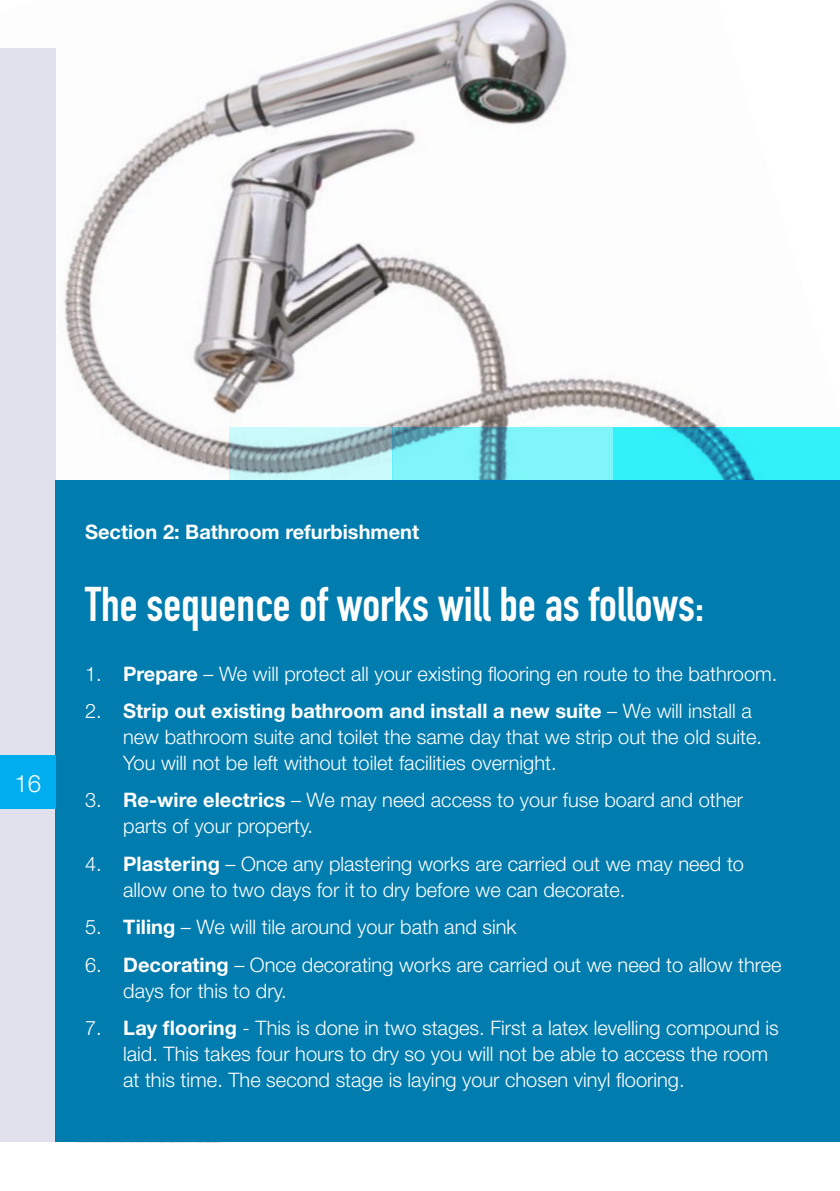
<style>
.page{position:relative;width:840px;height:1191px;background:#fff}
.page>*{position:absolute;margin:0;border:0;box-sizing:border-box;transform-origin:0 0}
.t1{font:48px "DIN Engschrift";color:#fff}
.t2{font:300 24px "Helvetica Neue";color:#fff}
.t3{font:300 20px/26px "Helvetica Neue";color:#fff}
.t4{font:700 20px "Helvetica Neue CE";color:#fff}
.s1{font-family:"Helvetica Neue CE";font-weight:700}
.s2{font-family:"Helvetica Neue";font-weight:300}
</style>
<div class="page">
<img style="left:0;top:0;width:718px;height:471px">
<div style="left:0;top:49px;width:56px;height:1093px;background:#e1e0ed"></div>
<div style="left:56px;top:480px;width:783px;height:662px;background:#007cae"></div>
<div style="left:0;top:755px;width:56px;height:54px;background:#00aeef"></div>
<svg style="left:613px;top:427px;width:226px;height:53px;background:#2ee0ec"></svg>
<svg style="left:392px;top:427px;width:221px;height:53px;background:#76e2ea"></svg>
<svg style="left:229px;top:427px;width:163px;height:53px;background:#a7c9ce"></svg>
<p class="t2" style="left:15px;top:768px;width:28px">16</p>
<p class="t4" style="left:85px;top:519px;width:335px">Section 2: Bathroom refurbishment</p>
<h1 class="t1" style="left:85px;top:575px;width:620px">The sequence of works will be as follows:</h1>
<p class="t3" style="left:85px;top:660px;width:693px">1. <span class="s1">Prepare</span> – We will protect all your existing flooring en route to the bathroom.</p>
<p class="t4" style="left:85px;top:698px;width:668px"><span class="s2">2.</span> Strip out existing bathroom and install a new suite <span class="s2">– We will install a</span></p>
<p class="t3" style="left:123px;top:723px;width:640px">new bathroom suite and toilet the same day that we strip out the old suite.<br>You will not be left without toilet facilities overnight.</p>
<p class="t3" style="left:123px;top:787px;width:621px;text-indent:-38px">3. <span class="s1">Re-wire electrics</span> – We may need access to your fuse board and other parts of your property.</p>
<p class="t3" style="left:123px;top:850px;width:622px;text-indent:-38px">4. <span class="s1">Plastering</span> – Once any plastering works are carried out we may need to allow one to two days for it to dry before we can decorate.</p>
<p class="t3" style="left:85px;top:913px;width:433px">5. <span class="s1">Tiling</span> – We will tile around your bath and sink</p>
<p class="t3" style="left:123px;top:951px;width:659px;text-indent:-38px">6. <span class="s1">Decorating</span> – Once decorating works are carried out we need to allow three days for this to dry.</p>
<p class="t3" style="left:123px;top:1014px;width:656px;text-indent:-38px">7. <span class="s1">Lay flooring</span> - This is done in two stages. First a latex levelling compound is laid. This takes four hours to dry so you will not be able to access the room at this time. The second stage is laying your chosen vinyl flooring.</p>
</div>
